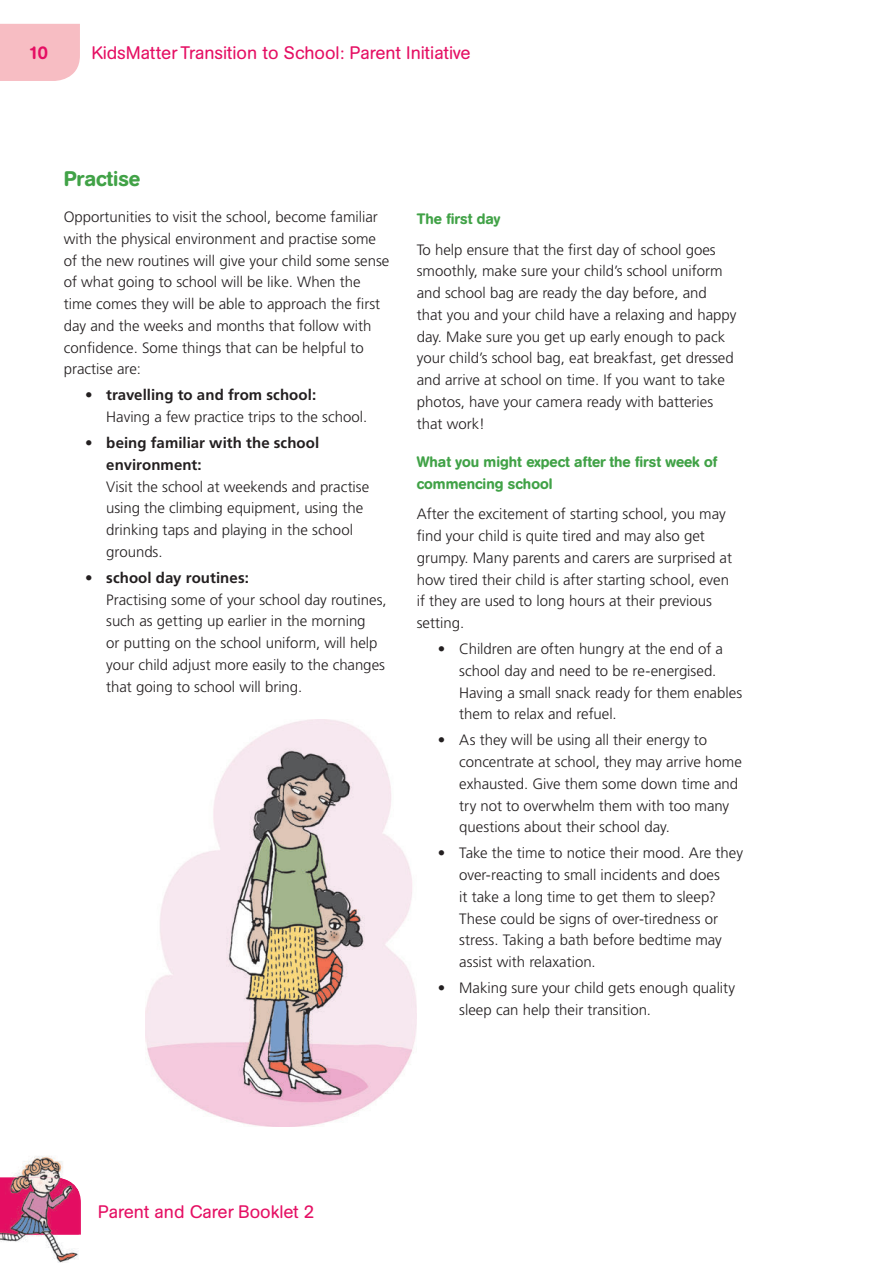
<style>
.page{position:relative;width:893px;height:1263px;background:#fff}
.page>*{position:absolute;margin:0;border:0;box-sizing:border-box;transform-origin:0 0}
.t1{font:500 21px "AG Book Rounded BQ";color:#41a247}
.t2{font:18px "AG Book Rounded BQ";color:#e50f63}
.t3{font:500 18px "AG Book Rounded BQ";color:#e50f63}
.t4{font:300 15px/21.8px "Frutiger";color:#231f20}
.t5{font:500 15px/21.8px "AG Book Rounded BQ";color:#41a247}
.t6{font:700 15px/21.8px "Frutiger";letter-spacing:.005em;color:#231f20}
.s1{font-weight:700}
.s2{font-weight:300}
</style>
<div class="page">
<div style="left:0;top:24px;width:80px;height:57px;background:#f7bdc3"></div>
<svg style="left:79px;top:1192px;width:2px;height:42px"></svg>
<img style="left:146px;top:719px;width:271px;height:408px">
<img style="left:0;top:1156px;width:79px;height:107px">
<img style="left:0;top:1177px;width:79px;height:57px">
<p class="t3" style="left:29px;top:42px;width:21px">10</p>
<p class="t2" style="left:91px;top:43px;width:381px">KidsMatter Transition to School: Parent Initiative</p>
<h1 class="t1" style="left:64px;top:166px;width:78px">Practise</h1>
<p class="t4" style="left:64px;top:206px;width:327px">Opportunities to visit the school, become familiar with the physical environment and practise some of the new routines will give your child some sense of what going to school will be like. When the time comes they will be able to approach the first day and the weeks and months that follow with confidence. Some things that can be helpful to practise are:</p>
<p class="t4" style="left:106px;top:384px;width:262px;text-indent:-21px">• <span class="s1">travelling to and from school:<br></span>Having a few practice trips to the school.</p>
<p class="t6" style="left:106px;top:432px;width:215px;text-indent:-21px"><span class="s2">•</span> being familiar with the school environment:</p>
<p class="t4" style="left:106px;top:476px;width:264px">Visit the school at weekends and practise using the climbing equipment, using the drinking taps and playing in the school grounds.</p>
<p class="t4" style="left:106px;top:567px;width:282px;text-indent:-21px">• <span class="s1">school day routines:<br></span>Practising some of your school day routines, such as getting up earlier in the morning<br>or putting on the school uniform, will help your child adjust more easily to the changes that going to school will bring.</p>
<p class="t5" style="left:417px;top:208px;width:85px">The first day</p>
<p class="t4" style="left:417px;top:238px;width:321px">To help ensure that the first day of school goes smoothly, make sure your child’s school uniform and school bag are ready the day before, and<br>that you and your child have a relaxing and happy day. Make sure you get up early enough to pack your child’s school bag, eat breakfast, get dressed and arrive at school on time. If you want to take photos, have your camera ready with batteries that work!</p>
<p class="t5" style="left:417px;top:451px;width:302px">What you might expect after the first week of commencing school</p>
<p class="t4" style="left:417px;top:503px;width:317px">After the excitement of starting school, you may find your child is quite tired and may also get grumpy. Many parents and carers are surprised at how tired their child is after starting school, even if they are used to long hours at their previous setting.</p>
<p class="t4" style="left:459px;top:638px;width:284px;text-indent:-21px">• Children are often hungry at the end of a school day and need to be re-energised.<br>Having a small snack ready for them enables them to relax and refuel.</p>
<p class="t4" style="left:459px;top:729px;width:284px;text-indent:-21px">• As they will be using all their energy to concentrate at school, they may arrive home exhausted. Give them some down time and try not to overwhelm them with too many questions about their school day.</p>
<p class="t4" style="left:459px;top:842px;width:285px;text-indent:-21px">• Take the time to notice their mood. Are they over-reacting to small incidents and does<br>it take a long time to get them to sleep?<br>These could be signs of over-tiredness or stress. Taking a bath before bedtime may assist with relaxation.</p>
<p class="t4" style="left:459px;top:977px;width:277px;text-indent:-21px">• Making sure your child gets enough quality sleep can help their transition.</p>
<p class="t2" style="left:98px;top:1201px;width:218px">Parent and Carer Booklet 2</p>
</div>
